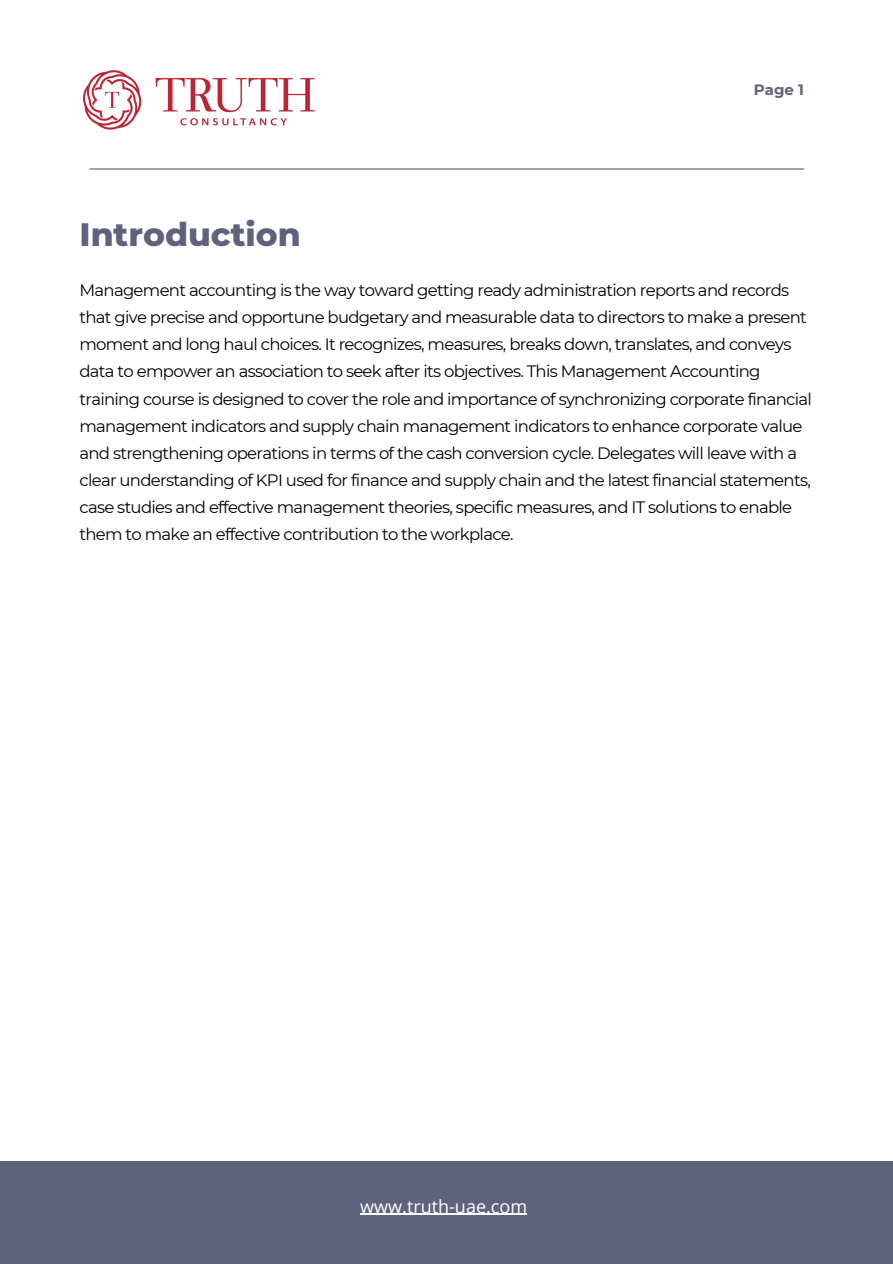
<style>
.page{position:relative;width:893px;height:1264px;background:#fff}
.page>*{position:absolute;margin:0;border:0;box-sizing:border-box;transform-origin:0 0}
.t1{font:800 33px "Montserrat";color:#5e627c}
.t2{font:18px "Open Sans";color:#fff}
.t3{font:16.5px/27px "Montserrat";letter-spacing:-.045em;color:#000}
.t4{font:700 15px "Montserrat";color:#5e627c}
</style>
<div class="page">
<div style="left:0;top:1161px;width:892px;height:102px;background:#5e627c"></div>
<hr style="left:360px;top:1213px;width:167px;height:1px;background:#fff">
<hr style="left:89px;top:168px;width:715px;height:1px;background:#5e627c">
<img style="left:83px;top:70px;width:232px;height:60px">
<p class="t4" style="left:753px;top:81px;width:52px">Page 1</p>
<p class="t1" style="left:79px;top:214px;width:223px">Introduction</p>
<p class="t3" style="left:79px;top:277px;width:734px">Management accounting is the way toward getting ready administration reports and records that give precise and opportune budgetary and measurable data to directors to make a present moment and long haul choices. It recognizes, measures, breaks down, translates, and conveys data to empower an association to seek after its objectives. This Management Accounting training course is designed to cover the role and importance of synchronizing corporate financial management indicators and supply chain management indicators to enhance corporate value and strengthening operations in terms of the cash conversion cycle. Delegates will leave with a clear understanding of KPI used for finance and supply chain and the latest financial statements, case studies and effective management theories, specific measures, and IT solutions to enable them to make an effective contribution to the workplace.</p>
<p class="t2" style="left:360px;top:1193px;width:168px">www.truth-uae.com</p>
</div>
